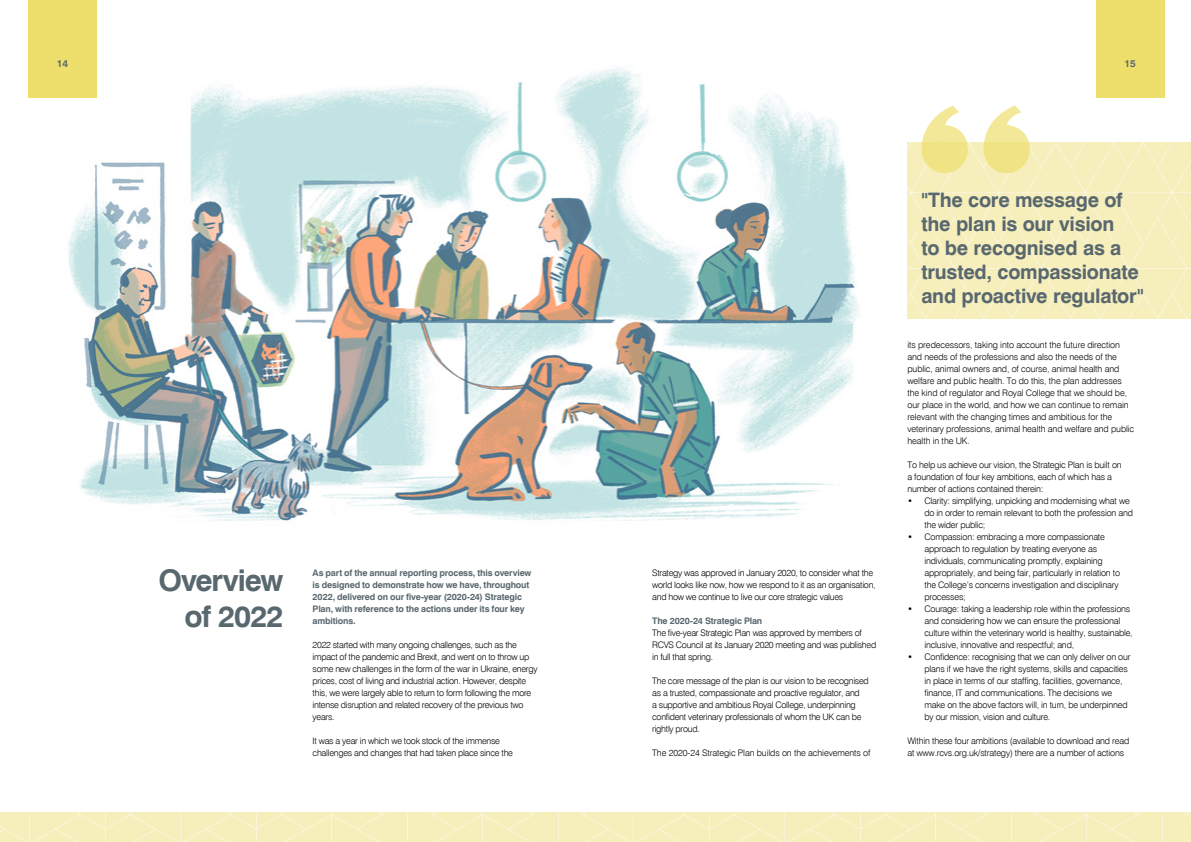
<style>
.page{position:relative;width:1191px;height:842px;background:#fff}
.page>*{position:absolute;margin:0;border:0;box-sizing:border-box;transform-origin:0 0}
.t1{font:700 30px/36px "Swiss 721 BT";letter-spacing:-.035em;color:#59686f;text-align:right}
.t2{font:700 20px/24px "Swiss 721 BT";letter-spacing:-.015em;color:#59686f}
.t3{font:700 10px "Swiss 721 BT";color:#59686f}
.t4{font:300 9px/12px "Swiss 721 BT";letter-spacing:-.02em;color:#000}
.t5{font:700 9px/12px "Swiss 721 BT";letter-spacing:-.02em;color:#59686f}
</style>
<div class="page">
<img style="left:68px;top:0;width:792px;height:521px">
<div style="left:1096px;top:0;width:68px;height:98px;background:#eedf6d"></div>
<div style="left:28px;top:0;width:68px;height:98px;background:#eedf6d"></div>
<div style="left:0;top:813px;width:1191px;height:29px;background:#f6eebb"></div>
<svg style="left:907px;top:106px;width:284px;height:213px;background:#f7f0c2"></svg>
<p class="t3" style="left:57px;top:57px;width:13px">14</p>
<p class="t3" style="left:1124px;top:57px;width:13px">15</p>
<p class="t1" style="left:158px;top:562px;width:127px">Overview of 2022</p>
<p class="t5" style="left:313px;top:567px;width:220px">As part of the annual reporting process, this overview is designed to demonstrate how we have, throughout 2022, delivered on our five-year (2020-24) Strategic Plan, with reference to the actions under its four key ambitions.</p>
<p class="t4" style="left:313px;top:639px;width:226px">2022 started with many ongoing challenges, such as the impact of the pandemic and Brexit, and went on to throw up some new challenges in the form of the war in Ukraine, energy prices, cost of living and industrial action. However, despite this, we were largely able to return to form following the more intense disruption and related recovery of the previous two years.</p>
<p class="t4" style="left:313px;top:735px;width:202px">It was a year in which we took stock of the immense challenges and changes that had taken place since the</p>
<p class="t4" style="left:652px;top:567px;width:225px">Strategy was approved in January 2020, to consider what the world looks like now, how we respond to it as an organisation, and how we continue to live our core strategic values</p>
<p class="t5" style="left:652px;top:615px;width:112px">The 2020-24 Strategic Plan</p>
<p class="t4" style="left:652px;top:627px;width:226px">The five-year Strategic Plan was approved by members of<br>RCVS Council at its January 2020 meeting and was published in full that spring.</p>
<p class="t4" style="left:652px;top:675px;width:218px">The core message of the plan is our vision to be recognised as a trusted, compassionate and proactive regulator, and<br>a supportive and ambitious Royal College, underpinning confident veterinary professionals of whom the UK can be rightly proud.</p>
<p class="t4" style="left:652px;top:747px;width:220px">The 2020-24 Strategic Plan builds on the achievements of</p>
<p class="t2" style="left:921px;top:187px;width:224px">"The core message of the plan is our vision<br>to be recognised as a trusted, compassionate and proactive regulator"</p>
<p class="t4" style="left:907px;top:339px;width:228px">its predecessors, taking into account the future direction and needs of the professions and also the needs of the public, animal owners and, of course, animal health and welfare and public health. To do this, the plan addresses the kind of regulator and Royal College that we should be, our place in the world, and how we can continue to remain relevant with the changing times and ambitious for the veterinary professions, animal health and welfare and public health in the UK.</p>
<p class="t4" style="left:907px;top:459px;width:216px">To help us achieve our vision, the Strategic Plan is built on a foundation of four key ambitions, each of which has a number of actions contained therein:</p>
<p class="t4" style="left:924px;top:495px;width:210px;text-indent:-17px">• Clarity: simplifying, unpicking and modernising what we do in order to remain relevant to both the profession and the wider public;</p>
<p class="t4" style="left:924px;top:531px;width:197px;text-indent:-17px">• Compassion: embracing a more compassionate approach to regulation by treating everyone as individuals, communicating promptly, explaining appropriately, and being fair, particularly in relation to the College’s concerns investigation and disciplinary processes;</p>
<p class="t4" style="left:924px;top:603px;width:210px;text-indent:-17px">• Courage: taking a leadership role within the professions and considering how we can ensure the professional culture within the veterinary world is healthy, sustainable, inclusive, innovative and respectful; and,</p>
<p class="t4" style="left:924px;top:651px;width:208px;text-indent:-17px">• Confidence: recognising that we can only deliver on our plans if we have the right systems, skills and capacities in place in terms of our staffing, facilities, governance, finance, IT and communications. The decisions we make on the above factors will, in turn, be underpinned by our mission, vision and culture.</p>
<p class="t4" style="left:907px;top:735px;width:223px">Within these four ambitions (available to download and read at www.rcvs.org.uk/strategy) there are a number of actions</p>
</div>
